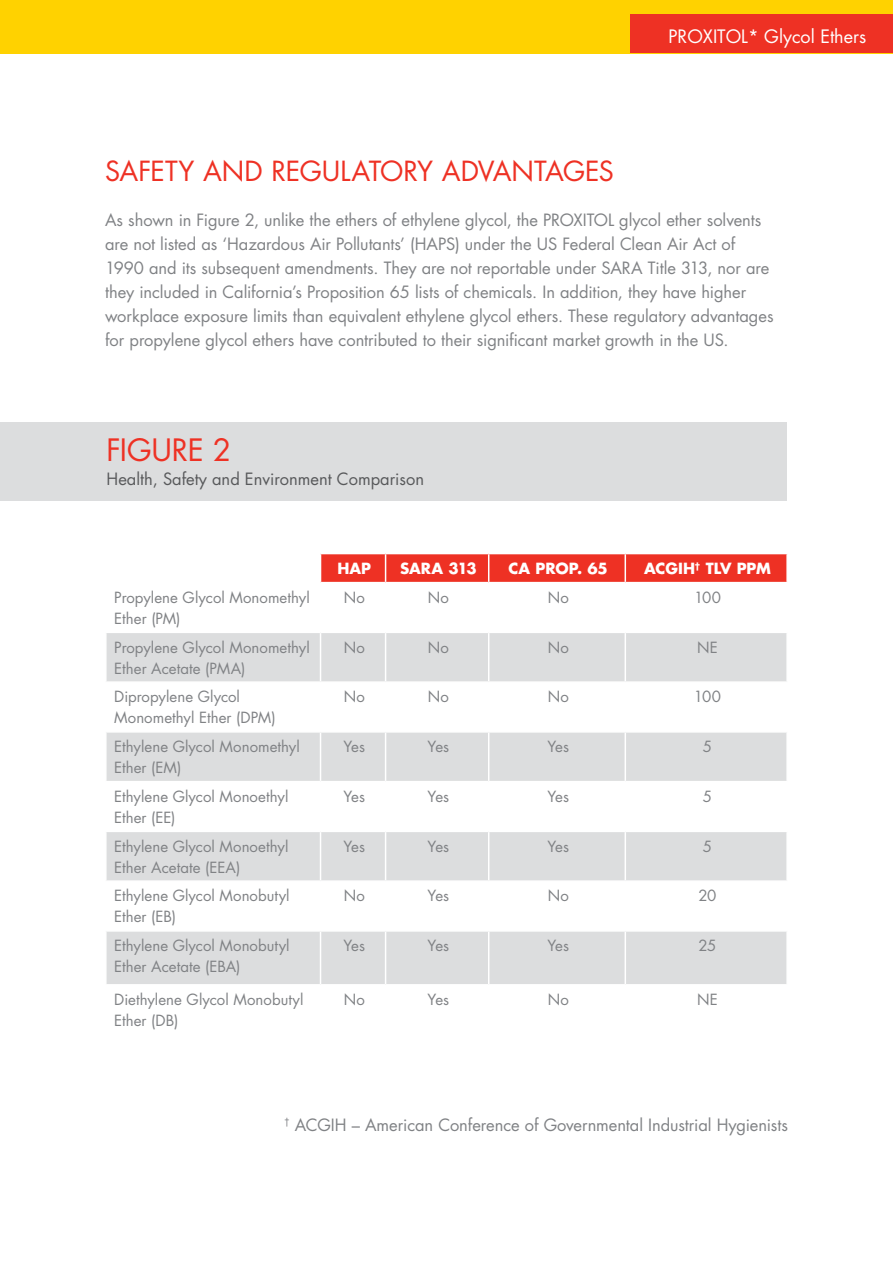
<style>
.page{position:relative;width:893px;height:1263px;background:#fff}
.page>*{position:absolute;margin:0;border:0;box-sizing:border-box;transform-origin:0 0}
.t1{font:30px "Futura";color:#ee3124}
.t2{font:27px "Futura";letter-spacing:-.035em;color:#ee3124}
.t3{font:27px "Futura";letter-spacing:-.005em;color:#ee3124}
.t4{font:18px "Futura";color:#fff}
.t5{font:16.5px/24px "Futura";color:#808285}
.t6{font:16.5px "Futura";color:#58595b}
.t7{font:15px/21px "Futura";letter-spacing:.005em;color:#808285}
.t8{font:700 15px "Futura";letter-spacing:-.005em;color:#fff}
</style>
<div class="page">
<div style="left:0;top:0;width:893px;height:53px;background:#ffd200"></div>
<div style="left:630px;top:14px;width:263px;height:39px;background:#ee3124"></div>
<div style="left:0;top:422px;width:786px;height:78px;background:#dcddde"></div>
<svg style="left:107px;top:633px;width:679px;height:351px;fill:#dcddde"></svg>
<svg style="left:320px;top:553px;width:466px;height:29px;background:#ef3d31"></svg>
<hr style="left:320px;top:633px;width:1px;height:48px;background:#fff">
<hr style="left:385px;top:633px;width:1px;height:48px;background:#fff">
<hr style="left:488px;top:633px;width:1px;height:48px;background:#fff">
<hr style="left:625px;top:633px;width:1px;height:48px;background:#fff">
<hr style="left:105px;top:681px;width:216px;height:2px;background:#fff">
<hr style="left:320px;top:681px;width:66px;height:2px;background:#fff">
<hr style="left:320px;top:683px;width:1px;height:48px;background:#fff">
<hr style="left:386px;top:681px;width:103px;height:2px;background:#fff">
<hr style="left:385px;top:683px;width:1px;height:48px;background:#fff">
<hr style="left:489px;top:681px;width:136px;height:2px;background:#fff">
<hr style="left:488px;top:683px;width:1px;height:48px;background:#fff">
<hr style="left:625px;top:681px;width:163px;height:2px;background:#fff">
<hr style="left:625px;top:683px;width:1px;height:48px;background:#fff">
<hr style="left:105px;top:731px;width:216px;height:2px;background:#fff">
<hr style="left:320px;top:731px;width:66px;height:2px;background:#fff">
<hr style="left:320px;top:733px;width:1px;height:48px;background:#fff">
<hr style="left:386px;top:731px;width:103px;height:2px;background:#fff">
<hr style="left:385px;top:733px;width:1px;height:48px;background:#fff">
<hr style="left:489px;top:731px;width:136px;height:2px;background:#fff">
<hr style="left:488px;top:733px;width:1px;height:48px;background:#fff">
<hr style="left:625px;top:731px;width:163px;height:2px;background:#fff">
<hr style="left:625px;top:733px;width:1px;height:48px;background:#fff">
<hr style="left:105px;top:781px;width:216px;height:1px;background:#fff">
<hr style="left:320px;top:781px;width:66px;height:1px;background:#fff">
<hr style="left:320px;top:782px;width:1px;height:49px;background:#fff">
<hr style="left:386px;top:781px;width:103px;height:1px;background:#fff">
<hr style="left:385px;top:782px;width:1px;height:49px;background:#fff">
<hr style="left:489px;top:781px;width:136px;height:1px;background:#fff">
<hr style="left:488px;top:782px;width:1px;height:49px;background:#fff">
<hr style="left:625px;top:781px;width:163px;height:1px;background:#fff">
<hr style="left:625px;top:782px;width:1px;height:49px;background:#fff">
<hr style="left:105px;top:831px;width:216px;height:1px;background:#fff">
<hr style="left:320px;top:831px;width:66px;height:1px;background:#fff">
<hr style="left:320px;top:832px;width:1px;height:48px;background:#fff">
<hr style="left:386px;top:831px;width:103px;height:1px;background:#fff">
<hr style="left:385px;top:832px;width:1px;height:48px;background:#fff">
<hr style="left:489px;top:831px;width:136px;height:1px;background:#fff">
<hr style="left:488px;top:832px;width:1px;height:48px;background:#fff">
<hr style="left:625px;top:831px;width:163px;height:1px;background:#fff">
<hr style="left:625px;top:832px;width:1px;height:48px;background:#fff">
<hr style="left:105px;top:880px;width:216px;height:2px;background:#fff">
<hr style="left:320px;top:880px;width:66px;height:2px;background:#fff">
<hr style="left:320px;top:882px;width:1px;height:48px;background:#fff">
<hr style="left:386px;top:880px;width:103px;height:2px;background:#fff">
<hr style="left:385px;top:882px;width:1px;height:48px;background:#fff">
<hr style="left:489px;top:880px;width:136px;height:2px;background:#fff">
<hr style="left:488px;top:882px;width:1px;height:48px;background:#fff">
<hr style="left:625px;top:880px;width:163px;height:2px;background:#fff">
<hr style="left:625px;top:882px;width:1px;height:48px;background:#fff">
<hr style="left:105px;top:930px;width:216px;height:2px;background:#fff">
<hr style="left:320px;top:930px;width:66px;height:2px;background:#fff">
<hr style="left:320px;top:932px;width:1px;height:52px;background:#fff">
<hr style="left:386px;top:930px;width:103px;height:2px;background:#fff">
<hr style="left:385px;top:932px;width:1px;height:52px;background:#fff">
<hr style="left:489px;top:930px;width:136px;height:2px;background:#fff">
<hr style="left:488px;top:932px;width:1px;height:52px;background:#fff">
<hr style="left:625px;top:930px;width:163px;height:2px;background:#fff">
<hr style="left:625px;top:932px;width:1px;height:52px;background:#fff">
<p class="t4" style="left:668px;top:24px;width:199px">Proxitol* Glycol Ethers</p>
<h2 class="t3" style="left:105px;top:152px;width:184px">Safety and Reg</h2>
<h2 class="t2" style="left:322px;top:152px;width:293px">ulatory Advantage s</h2>
<p class="t5" style="left:105px;top:208px;width:456px">As shown in Figure 2, unlike the ethers of ethylene glycol, the PROXITOL</p>
<p class="t5" style="left:105px;top:208px;width:658px;text-indent:514px">glycol ether solvents are not listed as ‘Hazardous Air Pollutants’ (HAPS) under the US Federal Clean Air Act of<br>1990 and its subsequent amendments. They are not reportable under SARA</p>
<p class="t5" style="left:105px;top:256px;width:670px;text-indent:543px">Title 313, nor are they included in California’s Proposition 65 lists of chemicals. I n addition, they have higher workplace exposure limits than equivalent ethylene glycol ethers. These regulatory advantages for propylene glycol ethers have contributed to their significant market growth in the US .</p>
<h1 class="t1" style="left:107px;top:429px;width:126px">Figure 2</h1>
<p class="t6" style="left:107px;top:468px;width:319px">Health, Safety and Environment Comparison</p>
<p class="t8" style="left:337px;top:558px;width:35px">HAP</p>
<p class="t8" style="left:400px;top:558px;width:78px">SARA 313</p>
<p class="t8" style="left:509px;top:558px;width:101px">CA PROP. 65</p>
<p class="t8" style="left:644px;top:558px;width:128px">ACGIH <sup>†</sup> TLV PPM</p>
<p class="t7" style="left:114px;top:587px;width:197px">Propylene Glycol Monomethyl<br>Ether (PM)</p>
<p class="t7" style="left:344px;top:587px;width:23px">No</p>
<p class="t7" style="left:428px;top:587px;width:23px">No</p>
<p class="t7" style="left:548px;top:587px;width:23px">No</p>
<p class="t7" style="left:694px;top:587px;width:28px">100</p>
<p class="t7" style="left:114px;top:636px;width:197px">Propylene Glycol Monomethyl<br>Ether Acetate (PMA)</p>
<p class="t7" style="left:344px;top:636px;width:23px">No</p>
<p class="t7" style="left:428px;top:636px;width:23px">No</p>
<p class="t7" style="left:548px;top:636px;width:23px">No</p>
<p class="t7" style="left:697px;top:636px;width:22px">NE</p>
<p class="t7" style="left:114px;top:686px;width:163px">Dipropylene Glycol<br>Monomethyl Ether (DPM)</p>
<p class="t7" style="left:344px;top:686px;width:23px">No</p>
<p class="t7" style="left:428px;top:686px;width:23px">No</p>
<p class="t7" style="left:548px;top:686px;width:23px">No</p>
<p class="t7" style="left:694px;top:686px;width:28px">100</p>
<p class="t7" style="left:114px;top:736px;width:187px">Ethylene Glycol Monomethyl<br>Ether (EM)</p>
<p class="t7" style="left:343px;top:736px;width:23px">Yes</p>
<p class="t7" style="left:427px;top:736px;width:23px">Yes</p>
<p class="t7" style="left:547px;top:736px;width:23px">Yes</p>
<p class="t7" style="left:703px;top:736px;width:11px">5</p>
<p class="t7" style="left:114px;top:786px;width:176px">Ethylene Glycol Monoethyl<br>Ether (EE)</p>
<p class="t7" style="left:343px;top:786px;width:23px">Yes</p>
<p class="t7" style="left:427px;top:786px;width:23px">Yes</p>
<p class="t7" style="left:547px;top:786px;width:23px">Yes</p>
<p class="t7" style="left:703px;top:786px;width:11px">5</p>
<p class="t7" style="left:114px;top:835px;width:176px">Ethylene Glycol Monoethyl<br>Ether Acetate (EEA)</p>
<p class="t7" style="left:343px;top:835px;width:23px">Yes</p>
<p class="t7" style="left:427px;top:835px;width:23px">Yes</p>
<p class="t7" style="left:547px;top:835px;width:23px">Yes</p>
<p class="t7" style="left:703px;top:835px;width:11px">5</p>
<p class="t7" style="left:114px;top:885px;width:177px">Ethylene Glycol Monobutyl<br>Ether (EB)</p>
<p class="t7" style="left:344px;top:885px;width:23px">No</p>
<p class="t7" style="left:427px;top:885px;width:23px">Yes</p>
<p class="t7" style="left:548px;top:885px;width:23px">No</p>
<p class="t7" style="left:698px;top:885px;width:20px">20</p>
<p class="t7" style="left:114px;top:935px;width:177px">Ethylene Glycol Monobutyl<br>Ether Acetate (EBA)</p>
<p class="t7" style="left:343px;top:935px;width:23px">Yes</p>
<p class="t7" style="left:427px;top:935px;width:23px">Yes</p>
<p class="t7" style="left:547px;top:935px;width:23px">Yes</p>
<p class="t7" style="left:698px;top:935px;width:20px">25</p>
<p class="t7" style="left:114px;top:989px;width:191px">Diethylene Glycol Monobutyl<br>Ether (DB)</p>
<p class="t7" style="left:344px;top:989px;width:23px">No</p>
<p class="t7" style="left:427px;top:989px;width:23px">Yes</p>
<p class="t7" style="left:548px;top:989px;width:23px">No</p>
<p class="t7" style="left:697px;top:989px;width:22px">NE</p>
<p class="t5" style="left:284px;top:1112px;width:505px"><sup>†</sup> ACGIH – American Conference of Governmental I ndustrial Hygienists</p>
</div>
